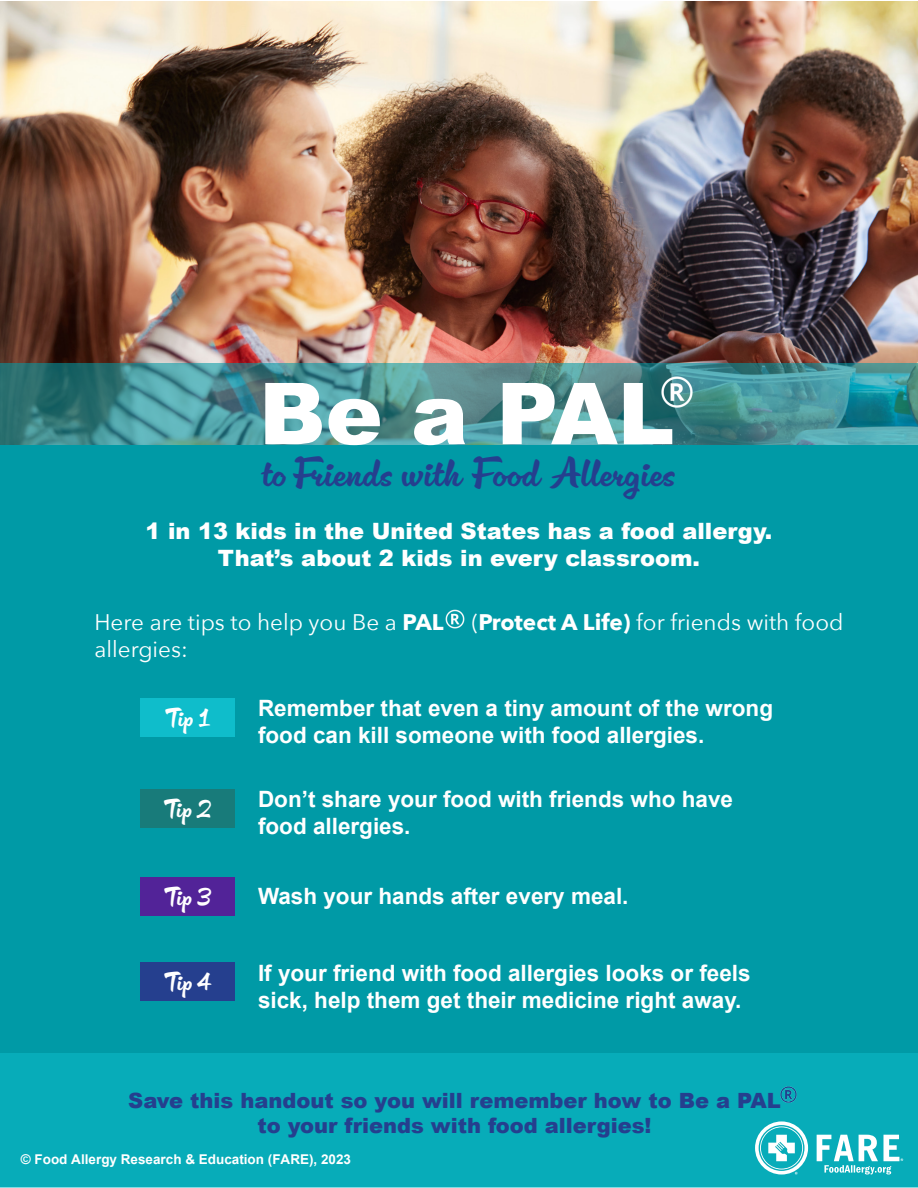
<style>
.page{position:relative;width:918px;height:1188px;background:#fff}
.page>*{position:absolute;margin:0;border:0;box-sizing:border-box;transform-origin:0 0}
.t1{font:900 85.5px "Arial";color:#fff}
.t2{font:43.5px "Cinema Script";color:#253f8e}
.t3{font:27px "Cinema Script";letter-spacing:-.03em;color:#fff}
.t4{font:700 22.5px/27px "Arial";color:#fff}
.t5{font:900 22.5px "Arial";color:#fff}
.t6{font:22.5px "Avenir Next";color:#fff}
.t7{font:900 21px "Arial";color:#253f8e}
.t8{font:700 13.5px "Arial";color:#fff}
.s1{font-weight:700}
</style>
<div class="page">
<img style="left:0;top:1px;width:918px;height:638px">
<div style="left:1px;top:446px;width:917px;height:741px;background:#009aa6"></div>
<div style="left:0;top:1053px;width:918px;height:135px;background:#07acb9"></div>
<svg style="left:0;top:363px;width:918px;height:102px"></svg>
<img style="left:445px;top:609px;width:20px;height:20px">
<div style="left:140px;top:698px;width:94px;height:39px;background:#0fbdcb"></div>
<div style="left:140px;top:789px;width:94px;height:38px;background:#187b7a"></div>
<div style="left:140px;top:877px;width:94px;height:38px;background:#522398"></div>
<div style="left:140px;top:962px;width:94px;height:39px;background:#253f8e"></div>
<svg style="left:755px;top:1121px;width:148px;height:54px"></svg>
<img style="left:657px;top:372px;width:40px;height:40px">
<img style="left:780px;top:1086px;width:17px;height:17px">
<p class="t1" style="left:259px;top:352px;width:417px">Be a PAL</p>
<p class="t2" style="left:262px;top:447px;width:415px">to Friends with Food Allergies</p>
<p class="t5" style="left:146px;top:514px;width:628px">1 in 13 kids in the United States has a food allergy.</p>
<p class="t5" style="left:218px;top:541px;width:484px">That’s about 2 kids in every classroom.</p>
<p class="t6" style="left:94px;top:603px;width:750px">Here are tips to help you Be a <span class="s1">PAL</span> (<span class="s1">Protect A Life)</span> for friends with food</p>
<p class="t6" style="left:94px;top:630px;width:95px">allergies:</p>
<p class="t3" style="left:164px;top:702px;width:47px">Tip 1</p>
<p class="t3" style="left:163px;top:792px;width:50px">Tip 2</p>
<p class="t3" style="left:163px;top:881px;width:50px">Tip 3</p>
<p class="t3" style="left:163px;top:966px;width:49px">Tip 4</p>
<p class="t4" style="left:258px;top:696px;width:517px">Remember that even a tiny amount of the wrong food can kill someone with food allergies.</p>
<p class="t4" style="left:258px;top:786px;width:477px">Don’t share your food with friends who have food allergies.</p>
<p class="t4" style="left:258px;top:883px;width:372px">Wash your hands after every meal.</p>
<p class="t4" style="left:258px;top:961px;width:494px">If your friend with food allergies looks or feels sick, help them get their medicine right away.</p>
<p class="t7" style="left:128px;top:1085px;width:654px">Save this handout so you will remember how to Be a PAL</p>
<p class="t7" style="left:257px;top:1110px;width:396px">to your friends with food allergies!</p>
<p class="t8" style="left:21px;top:1150px;width:332px">© Food Allergy Research &amp; Education (FARE), 2023</p>
</div>
